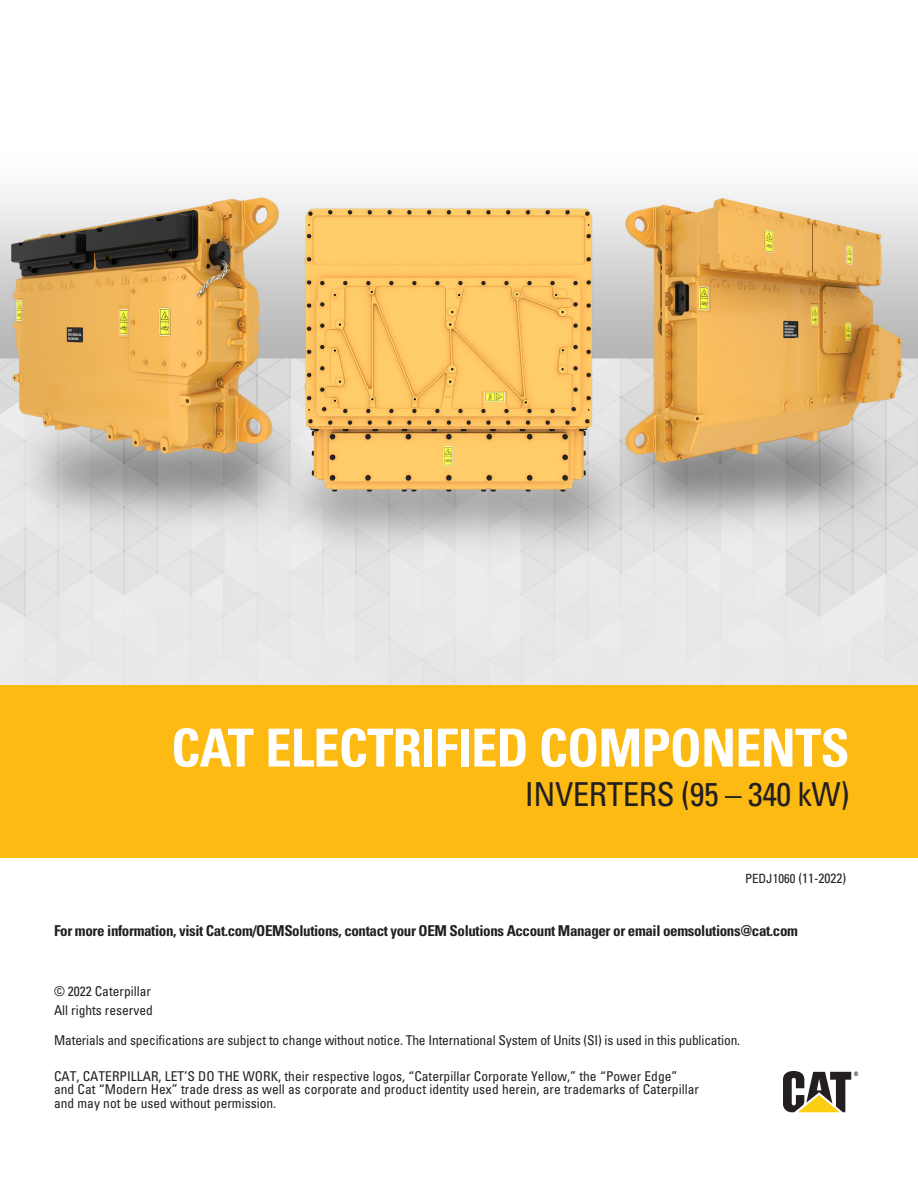
<style>
.page{position:relative;width:918px;height:1188px;background:#fff}
.page>*{position:absolute;margin:0;border:0;box-sizing:border-box;transform-origin:0 0}
.t1{font:700 condensed 52.5px "Univers";letter-spacing:-.015em;color:#fff}
.t2{font:condensed 33px "Univers";letter-spacing:-.015em;color:#231f20}
.BackDisclaimer{font:700 condensed 15px "Univers LT Std";letter-spacing:-.025em;color:#231f20}
.Disclaimer{font:condensed 13.5px/13.5px "Univers LT Std";color:#231f20}
.CopyRightInfo{font:condensed 13.5px "Univers LT Std";letter-spacing:-.01em;color:#231f20}
.MediaNo{font:condensed 13.5px "Univers LT Std";color:#231f20}
.AllRightsReserved{font:condensed 13.5px "Univers LT Std";color:#231f20}
.CatRights{font:condensed 13.5px "Univers LT Std";color:#231f20}
.s1{font-size:12.75px}
</style>
<div class="page">
<img style="left:0;top:191px;width:918px;height:495px">
<div style="left:0;top:686px;width:918px;height:172px;background:#fcba13"></div>
<svg style="left:783px;top:1071px;width:75px;height:41px"></svg>
<p class="t1" style="left:171px;top:716px;width:680px">CAT ELECTRIFIED COMPONENTS</p>
<p class="t2" style="left:525px;top:774px;width:326px">INVERTERS (95 — 340 kW)</p>
<p class="MediaNo" style="left:745px;top:869px;width:103px"><span class="s1">PEDJ1060</span> (11-2022)</p>
<p class="BackDisclaimer" style="left:54px;top:922px;width:745px">For more information, visit Cat.com/OEMSolutions, contact your OEM Solutions Account Manager or email oemsolutions@cat.com</p>
<p class="CatRights" style="left:54px;top:982px;width:99px">© 2022 Caterpillar</p>
<p class="AllRightsReserved" style="left:54px;top:1002px;width:100px">All rights reserved</p>
<p class="CopyRightInfo" style="left:54px;top:1031px;width:688px">Materials and specifications are subject to change without notice. The International System of Units (SI) is used in this publication.</p>
<p class="Disclaimer" style="left:54px;top:1069px;width:646px">CAT, CATERPILLAR, LET’S DO THE WORK, their respective logos, “Caterpillar Corporate Yellow,” the “Power Edge” and Cat “Modern Hex” trade dress as well as corporate and product identity used herein, are trademarks of Caterpillar and may not be used without permission.</p>
</div>
